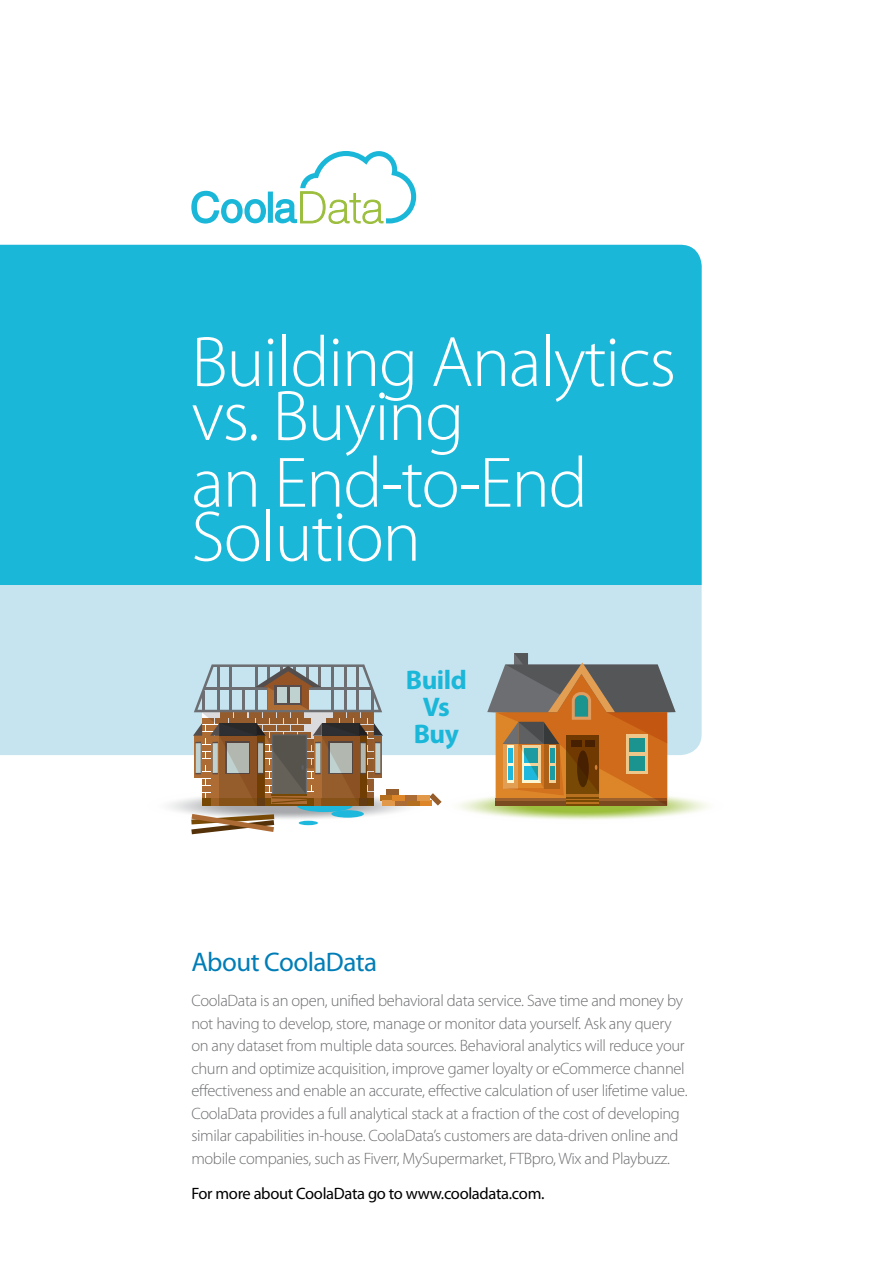
<style>
.page{position:relative;width:893px;height:1263px;background:#fff}
.page>*{position:absolute;margin:0;border:0;box-sizing:border-box;transform-origin:0 0}
.t1{font:300 72px/54px "Myriad Pro";letter-spacing:-.02em;color:#fff}
.t2{font:27px "Myriad Pro";letter-spacing:-.02em;color:#007db7}
.t3{font:700 27px/27px "Myriad Pro";letter-spacing:-.02em;color:#1bb7d9;text-align:center}
.t4{font:300 16.5px/22.5px "Myriad Pro";letter-spacing:-.02em;color:#6d6e71}
.t5{font:16.5px "Myriad Pro";letter-spacing:-.02em;color:#000}
</style>
<div class="page">
<div style="left:0;top:585px;width:702px;height:170px;background:#c5e4f0"></div>
<svg style="left:147px;top:653px;width:561px;height:181px"></svg>
<div style="left:275px;top:685px;width:27px;height:20px;background:#5a4e4c"></div>
<div style="left:277px;top:687px;width:10px;height:16px;background:#bfd2d0"></div>
<div style="left:290px;top:687px;width:10px;height:16px;background:#bfd2d0"></div>
<div style="left:211px;top:798px;width:8px;height:7px;background:#9d6125"></div>
<div style="left:219px;top:798px;width:38px;height:7px;background:#865218"></div>
<div style="left:257px;top:798px;width:8px;height:7px;background:#633c13"></div>
<div style="left:314px;top:798px;width:8px;height:7px;background:#9d6125"></div>
<div style="left:322px;top:798px;width:37px;height:7px;background:#865218"></div>
<div style="left:359px;top:798px;width:8px;height:7px;background:#633c13"></div>
<div style="left:0;top:245px;width:702px;height:340px;background:#1bb7d9"></div>
<svg style="left:191px;top:151px;width:225px;height:73px"></svg>
<h1 class="t1" style="left:191px;top:336px;width:486px">Building Analytics vs. Buying</h1>
<h1 class="t1" style="left:191px;top:457px;width:398px">an End t o- -End<br>Solution</h1>
<h2 class="t3" style="left:406px;top:665px;width:62px">Build<br>Vs<br>Buy</h2>
<h2 class="t2" style="left:191px;top:945px;width:187px">About CoolaData</h2>
<p class="t4" style="left:191px;top:990px;width:498px">CoolaData is an open, unified behavioral data service. Save time and money by not having to develop, store, manage or monitor data yourself. Ask any query on any dataset from multiple data sources. Behavioral analytics will reduce your churn and optimize acquisition, improve gamer loyalty or eCommerce channel effectiveness and enable an accurate, effective calculation of user lifetime value.<br>CoolaData provides a full analytical stack at a fraction of the cost of developing similar capabilities in-house. CoolaDatas’ customers are data-driven online and mobile companies, such as Fiverr, MySupermarket, FTBpro, Wix and Playbuzz.</p>
<p class="t5" style="left:191px;top:1183px;width:355px">For more about CoolaData go to www.cooladata.com.</p>
</div>
